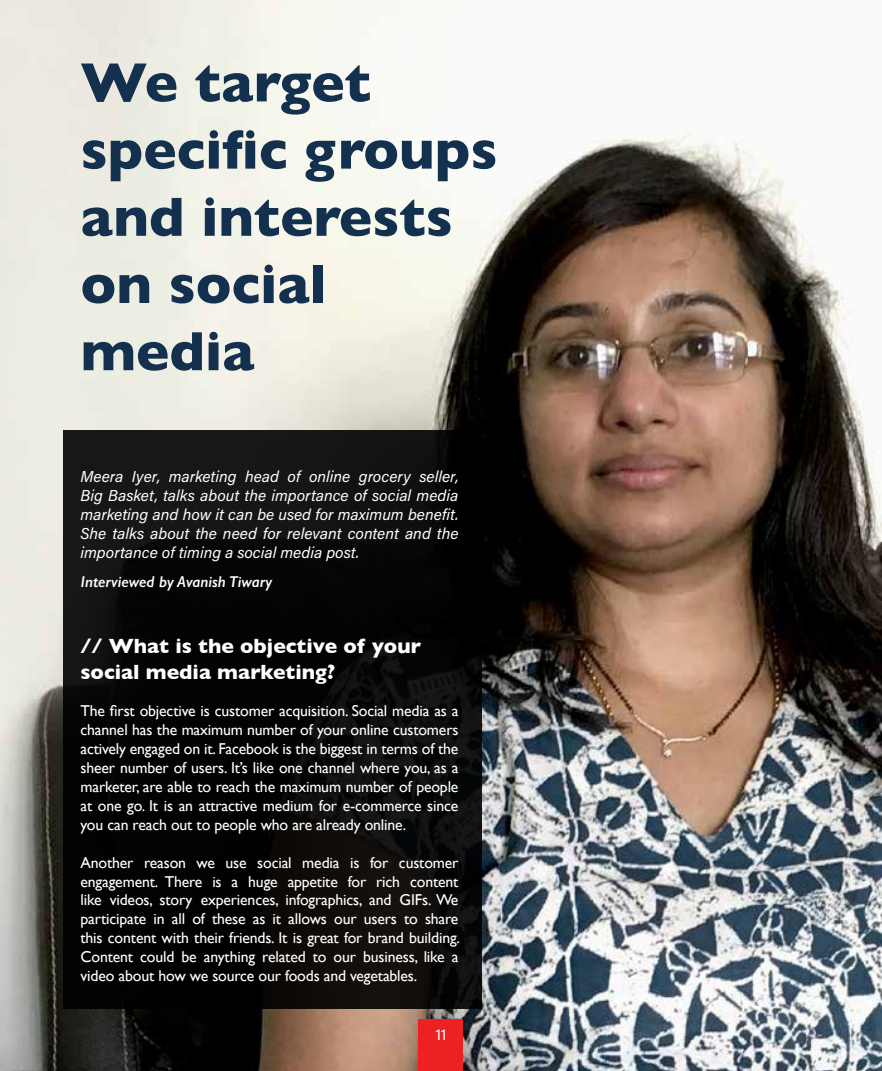
<style>
.page{position:relative;width:882px;height:1071px;background:#fff}
.page>*{position:absolute;margin:0;border:0;box-sizing:border-box;transform-origin:0 0}
.t1{font:700 56px/67.2px "Gill Sans";color:#13314e}
.t2{font:700 21px/25.2px "Gill Sans";color:#fff}
.t3{font:15.75px/18.9px "Gill Sans";letter-spacing:-.01em;color:#fff;text-align:justify}
.t4{font:italic 15.75px/18.9px "Acumin Pro";color:#fff;text-align:justify}
.t5{font:italic 600 15.75px "Gill Sans";color:#fff}
.t6{font:15.75px "Acumin Pro";color:#fff}
</style>
<div class="page">
<img style="left:0;top:0;width:882px;height:1071px">
<svg style="left:63px;top:430px;width:418px;height:578px;fill:#050505"></svg>
<div style="left:419px;top:1020px;width:44px;height:51px;background:#ed2024"></div>
<h1 class="t1" style="left:80px;top:48px;width:419px">We target specific groups and interests on social media</h1>
<p class="t4" style="left:80px;top:466px;width:380px">Meera Iyer, marketing head of online grocery seller, Big Basket, talks about the importance of social media marketing and how it can be used for maximum benefit.<br>She talks about the need for relevant content and the importance of timing a social media post.</p>
<p class="t5" style="left:80px;top:572px;width:193px">Interviewed by Avanish Tiwary</p>
<h2 class="t2" style="left:80px;top:633px;width:342px">// What is the objective of your social media marketing?</h2>
<p class="t3" style="left:80px;top:702px;width:380px">The first objective is customer acquisition. Social media as a channel has the maximum number of your online customers actively engaged on it. Facebook is the biggest in terms of the sheer number of users. It’s like one channel where you, as a marketer, are able to reach the maximum number of people at one go. It is an attractive medium for e-commerce since you can reach out to people who are already online.</p>
<p class="t3" style="left:80px;top:853px;width:381px">Another reason we use social media is for customer engagement. There is a huge appetite for rich content like videos, story experiences, infographics, and GIFs. We participate in all of these as it allows our users to share this content with their friends. It is great for brand building.<br>Content could be anything related to our business, like a video about how we source our foods and vegetables.</p>
<p class="t6" style="left:435px;top:1024px;width:13px">11</p>
</div>
